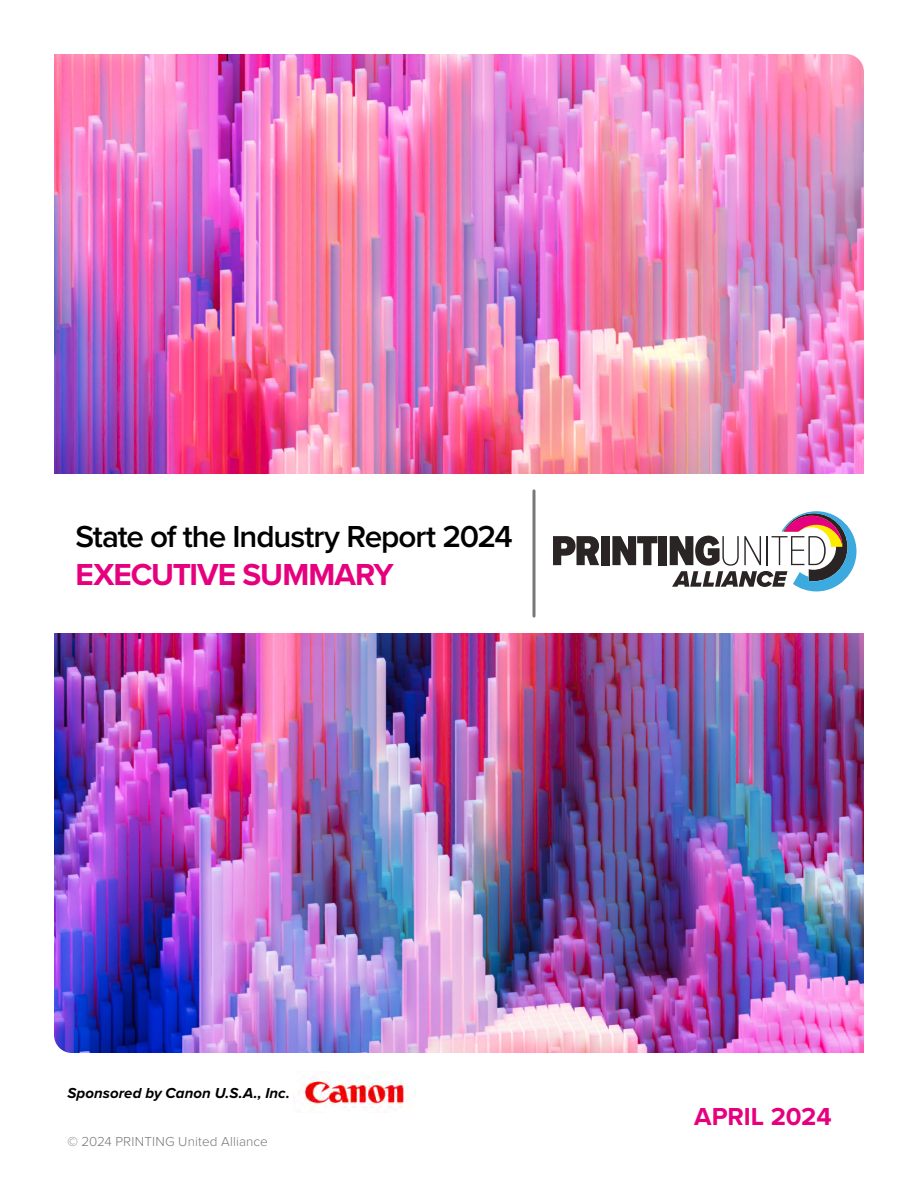
<style>
.page{position:relative;width:918px;height:1188px;background:#fff}
.page>*{position:absolute;margin:0;border:0;box-sizing:border-box;transform-origin:0 0}
.t1{font:600 31.5px "Proxima Nova";letter-spacing:-.035em;color:#000}
.t2{font:700 31.5px "Proxima Nova";letter-spacing:-.03em;color:#e6007e}
.t3{font:700 25.5px "Proxima Nova";letter-spacing:-.005em;color:#e6007e}
.t4{font:italic 700 15px "Proxima Nova";letter-spacing:.005em;color:#000}
.t5{font:300 13.5px "Proxima Nova";letter-spacing:.01em;color:#767878}
</style>
<div class="page">
<img style="left:54px;top:54px;width:810px;height:999px">
<div style="left:28px;top:474px;width:873px;height:159px;background:#fff"></div>
<svg style="left:532px;top:491px;width:4px;height:125px"></svg>
<svg style="left:553px;top:536px;width:46px;height:29px"></svg>
<div style="left:601px;top:536px;width:8px;height:29px;background:#2a2424"></div>
<svg style="left:612px;top:536px;width:45px;height:29px"></svg>
<div style="left:658px;top:536px;width:9px;height:29px;background:#2a2424"></div>
<svg style="left:670px;top:511px;width:186px;height:80px"></svg>
<img style="left:301px;top:1075px;width:107px;height:33px">
<p class="t1" style="left:76px;top:513px;width:439px">State of the Industry Report 2024</p>
<p class="t2" style="left:76px;top:551px;width:320px">EXECUTIVE SUMMARY</p>
<p class="t4" style="left:68px;top:1082px;width:224px">Sponsored by Canon U.S.A., Inc.</p>
<p class="t5" style="left:67px;top:1131px;width:202px">© 2024 PRINTING United Alliance</p>
<p class="t3" style="left:694px;top:1098px;width:139px">APRIL 2024</p>
</div>
